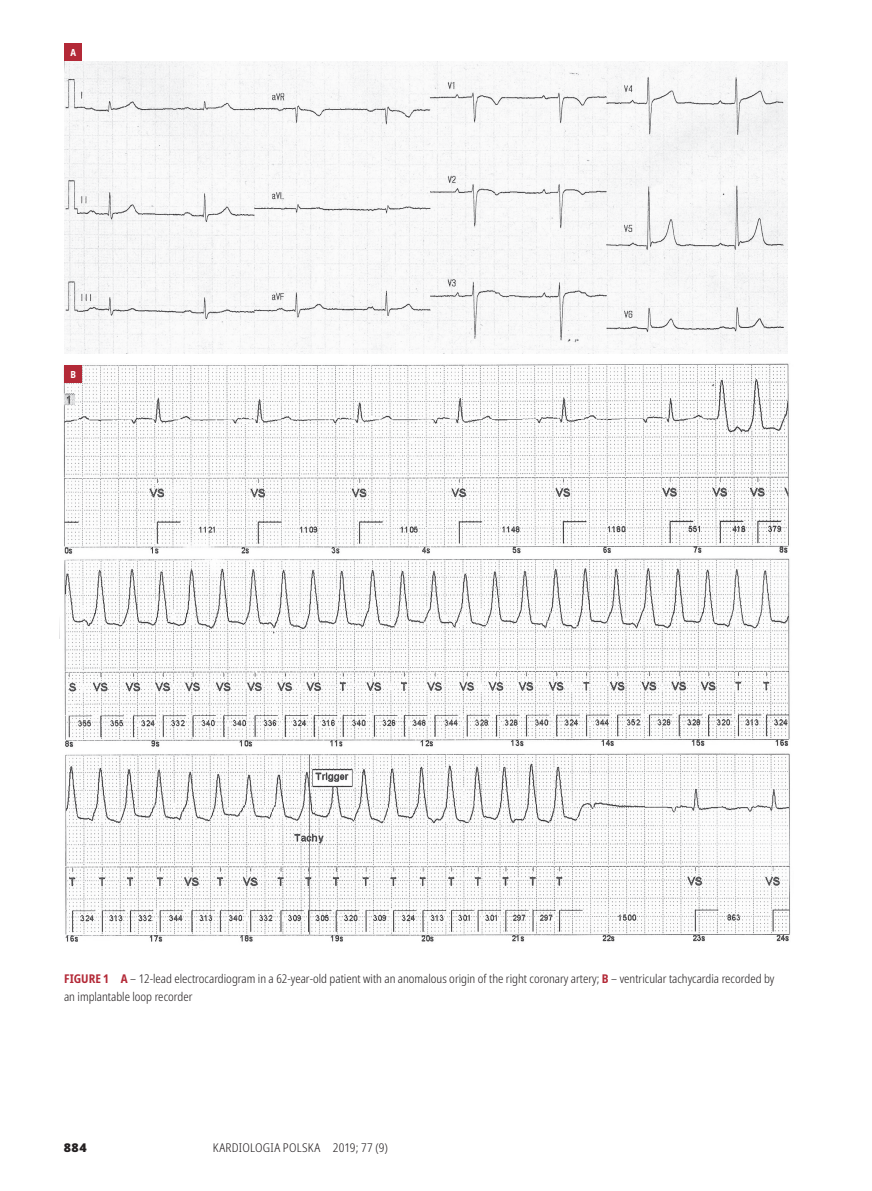
<style>
.page{position:relative;width:872px;height:1191px;background:#fff}
.page>*{position:absolute;margin:0;border:0;box-sizing:border-box;transform-origin:0 0}
.RYCINA_-_TYTUŁ{font:300 condensed 12px/17.4px "Noto Sans";color:#231f20}
.RYCINA_-_TYTUŁ-2{font:300 condensed 12px "Noto Sans";letter-spacing:.02em;color:#231f20;scale:1.04 1}
.t1{font:900 12px "Noto Sans";color:#231f20;scale:1.04 1}
.RYCINA_-_A__B__C{font:700 condensed 9.75px "Noto Sans";color:#fff}
.s1{font-weight:700;color:#b32937}
</style>
<div class="page">
<img style="left:63px;top:363px;width:728px;height:579px">
<img style="left:65px;top:61px;width:722px;height:292px">
<div style="left:65px;top:44px;width:17px;height:17px;background:#b32937"></div>
<div style="left:65px;top:365px;width:17px;height:18px;background:#b32937"></div>
<p class="RYCINA_-_A__B__C" style="left:71px;top:45px;width:7px">A</p>
<p class="RYCINA_-_A__B__C" style="left:71px;top:367px;width:7px">B</p>
<p class="RYCINA_-_TYTUŁ" style="left:64px;top:970px;width:712px"><span class="s1">FIGURE 1 A</span> – 12‑lead electrocardiogram in a 62-year-old patient with an anomalous origin of the right coronary artery; <span class="s1">B</span> – ventricular tachycardia recorded by an implantable loop recorder</p>
<p class="t1" style="left:64px;top:1138px;width:23px">884</p>
<p class="RYCINA_-_TYTUŁ-2" style="left:213px;top:1139px;width:170px">KARDIOLOGIA POLSKA 2019; 77 (9)</p>
</div>
